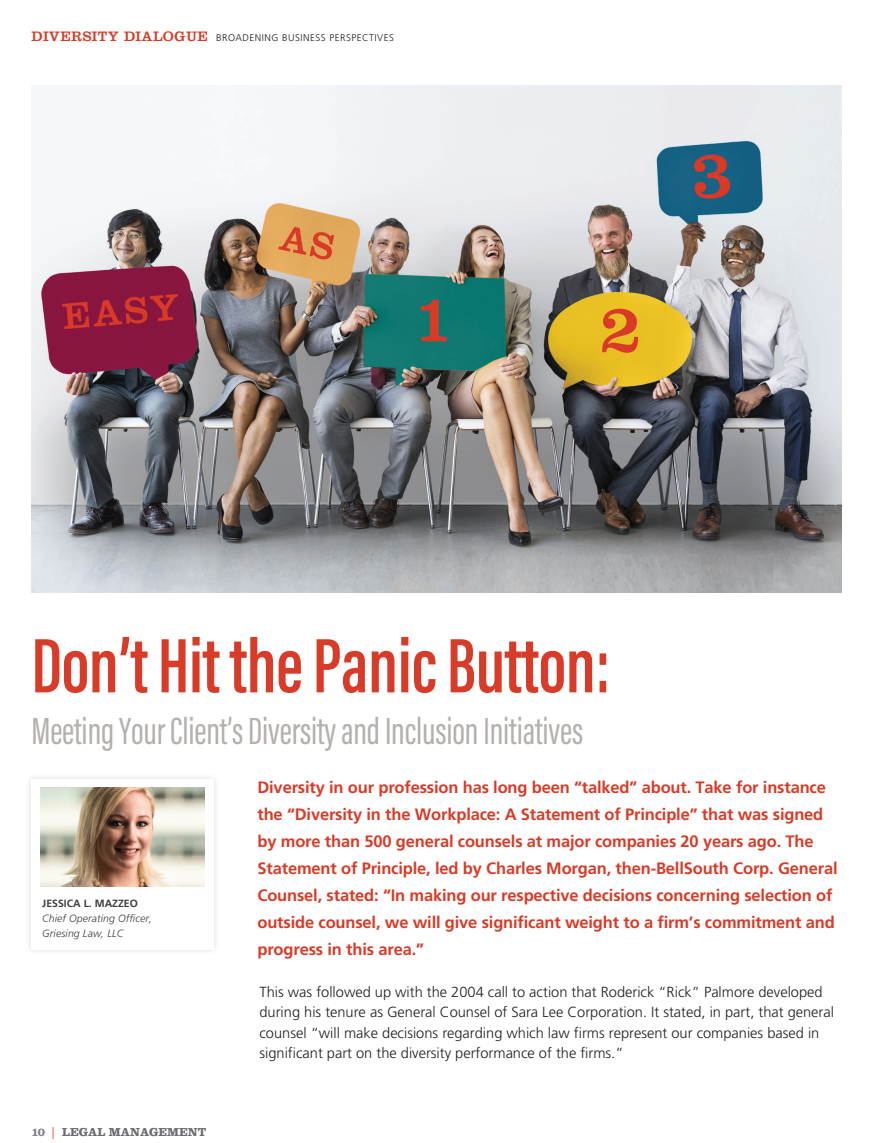
<style>
.page{position:relative;width:873px;height:1143px;background:#fff}
.page>*{position:absolute;margin:0;border:0;box-sizing:border-box;transform-origin:0 0}
.t1{font:600 79.5px "Acumin Pro Extra Cond";letter-spacing:-.005em;color:#d83b27}
.t2{font:39px "Acumin Pro Extra Cond";letter-spacing:-.005em;color:#b3b0ad}
.t3{font:700 16.5px/27px "Frutiger LT Std";letter-spacing:-.01em;color:#d83b27}
.t4{font:300 14.7px/20.2px "Frutiger LT Std";color:#231f20}
.t5{font:700 12px "Clarendon LT Std";letter-spacing:-.005em;color:#6c6d70}
.t6{font:italic 300 10.5px/15px "Frutiger LT Std";letter-spacing:.01em;color:#3e3e3f}
.t7{font:700 10.5px "Frutiger LT Std";color:#3e3e3f}
.t8{font:300 9.75px "Frutiger LT Std";letter-spacing:.05em;color:#231f20}
.s1{font-family:"Clarendon LT Std";font-weight:400;font-size:14.25px;color:#d83b27}
.s2{color:#808285}
.s3{font-family:"Adobe Caslon Pro";font-weight:600;font-style:italic;color:#d83b27}
</style>
<div class="page">
<div style="left:25px;top:773px;width:195px;height:182px;background:#f7f7f7"></div>
<div style="left:32px;top:779px;width:182px;height:171px;background:#fff"></div>
<img style="left:41px;top:788px;width:164px;height:99px">
<img style="left:32px;top:86px;width:810px;height:506px">
<p class="t8" style="left:32px;top:33px;width:364px"><span class="s1">DIVERSITY DIALOGUE</span> BROADENING BUSINESS PERSPECTIVES</p>
<h1 class="t1" style="left:32px;top:617px;width:580px">Don’t Hit the Panic Button:</h1>
<h2 class="t2" style="left:32px;top:707px;width:553px">Meeting Your Client’s Diversity and Inclusion Initiatives</h2>
<p class="t7" style="left:42px;top:897px;width:97px">JESSICA L. MAZZEO</p>
<p class="t6" style="left:42px;top:911px;width:111px">Chief Operating Officer,<br>Griesing Law, LLC</p>
<p class="t5" style="left:32px;top:1124px;width:176px"><span class="s2">10</span> <span class="s3">|</span> LEGAL MANAGEMENT</p>
<p class="t3" style="left:257px;top:774px;width:582px">Diversity in our profession has long been “talked” about. Take for instance the “Diversity in the Workplace: A Statement of Principle” that was signed by more than 500 general counsels at major companies 20 years ago. The Statement of Principle, led by Charles Morgan, then-BellSouth Corp. General Counsel, stated: “In making our respective decisions concerning selection of outside counsel, we will give significant weight to a firm’s commitment and progress in this area.”</p>
<p class="t4" style="left:260px;top:982px;width:576px">This was followed up with the 2004 call to action that Roderick “Rick” Palmore developed during his tenure as General Counsel of Sara Lee Corporation. It stated, in part, that general counsel “will make decisions regarding which law firms represent our companies based in significant part on the diversity performance of the firms.”</p>
</div>
